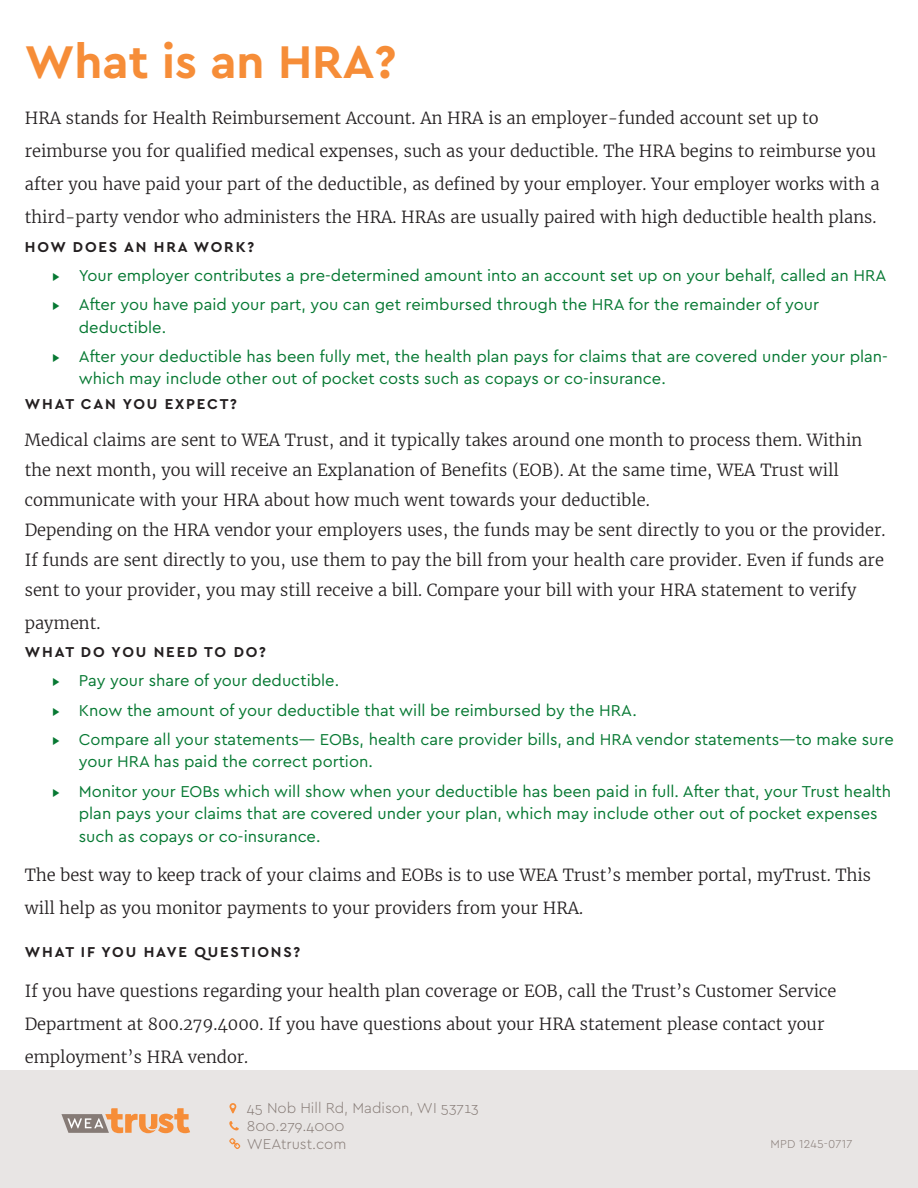
<style>
.page{position:relative;width:918px;height:1188px;background:#fff}
.page>*{position:absolute;margin:0;border:0;box-sizing:border-box;transform-origin:0 0}
.t1{font:700 48px "Cera CY";color:#f68d38}
.intro_copy{font:300 16.5px/33px "Merriweather";color:#231f20}
.t2{font:16.5px/22.5px "Cera CY";color:#077933}
.intro_copy-2{font:700 15px "Cera CY";letter-spacing:.12em;color:#231f20}
.t3{font:300 15px "Cera CY";color:#867b76}
.t4{font:300 12px "Cera CY";letter-spacing:.02em;color:#867b76}
.s1{font-weight:300}
</style>
<div class="page">
<div style="left:0;top:1070px;width:918px;height:118px;background:#e8e5e4"></div>
<svg style="left:61px;top:1108px;width:129px;height:25px"></svg>
<svg style="left:229px;top:1103px;width:7px;height:10px"></svg>
<svg style="left:229px;top:1121px;width:10px;height:9px"></svg>
<svg style="left:229px;top:1138px;width:11px;height:11px"></svg>
<h1 class="t1" style="left:25px;top:34px;width:373px">What is an HRA?</h1>
<p class="intro_copy" style="left:25px;top:102px;width:856px">HRA stands for Health Reimbursement Account. An HRA is an employer-funded account set up to reimburse you for qualified medical expenses, such as your deductible. The HRA begins to reimburse you after you have paid your part of the deductible, as defined by your employer. Your employer works with a third-party vendor who administers the HRA. HRAs are usually paired with high deductible health plans.</p>
<p class="intro_copy-2" style="left:25px;top:238px;width:231px">HOW DOES AN HRA WORK?</p>
<p class="t2" style="left:52px;top:264px;width:836px"><span class="s1">▸</span> Your employer contributes a pre-determined amount into an account set up on your behalf, called an HRA</p>
<p class="t2" style="left:79px;top:293px;width:742px;text-indent:-27px"><span class="s1">▸</span> After you have paid your part, you can get reimbursed through the HRA for the remainder of your deductible.</p>
<p class="t2" style="left:79px;top:345px;width:811px;text-indent:-27px"><span class="s1">▸</span> After your deductible has been fully met, the health plan pays for claims that are covered under your plan&shy;which may include other out of pocket costs such as copays or co-insurance.</p>
<p class="intro_copy-2" style="left:25px;top:395px;width:213px">WHAT CAN YOU EXPECT?</p>
<p class="intro_copy" style="left:25px;top:425px;width:862px;line-height:30px">Medical claims are sent to WEA Trust, and it typically takes around one month to process them. Within the next month, you will receive an Explanation of Benefits (EOB). At the same time, WEA Trust will communicate with your HRA about how much went towards your deductible.<br>Depending on the HRA vendor your employers uses, the funds may be sent directly to you or the provider.<br>If funds are sent directly to you, use them to pay the bill from your health care provider. Even if funds are sent to your provider, you may still receive a bill. Compare your bill with your HRA statement to verify</p>
<p class="intro_copy" style="left:25px;top:606px;width:77px">payment.</p>
<p class="intro_copy-2" style="left:25px;top:643px;width:242px">WHAT DO YOU NEED TO DO?</p>
<p class="t2" style="left:52px;top:670px;width:289px"><span class="s1">▸</span> Pay your share of your deductible.</p>
<p class="t2" style="left:52px;top:699px;width:587px"><span class="s1">▸</span> Know the amount of your deductible that will be reimbursed by the HRA.</p>
<p class="t2" style="left:79px;top:728px;width:816px;text-indent:-27px"><span class="s1">▸</span> Compare all your statements— EOBs, health care provider bills, and HRA vendor statements—to make sure your HRA has paid the correct portion.</p>
<p class="t2" style="left:79px;top:780px;width:814px;text-indent:-27px"><span class="s1">▸</span> Monitor your EOBs which will show when your deductible has been paid in full. After that, your Trust health plan pays your claims that are covered under your plan, which may include other out of pocket expenses such as copays or co-insurance.</p>
<p class="intro_copy" style="left:25px;top:859px;width:848px">The best way to keep track of your claims and EOBs is to use WEA Trust’s member portal, myTrust. This will help as you monitor payments to your providers from your HRA.</p>
<p class="intro_copy-2" style="left:25px;top:943px;width:277px">WHAT IF YOU HAVE QUESTIONS?</p>
<p class="intro_copy" style="left:25px;top:974px;width:813px">If you have questions regarding your health plan coverage or EOB, call the Trust’s Customer Service<br>Department at 800.279.4000. If you have questions about your HRA statement please contact your employment’s HRA vendor.</p>
<p class="t3" style="left:247px;top:1099px;width:233px">45 Nob Hill Rd, Madison, WI 53713</p>
<p class="t3" style="left:247px;top:1117px;width:99px">800.279.4000</p>
<p class="t3" style="left:247px;top:1135px;width:101px">WEAtrust.com</p>
<p class="t4" style="left:770px;top:1137px;width:83px">MPD 1245-0717</p>
</div>
